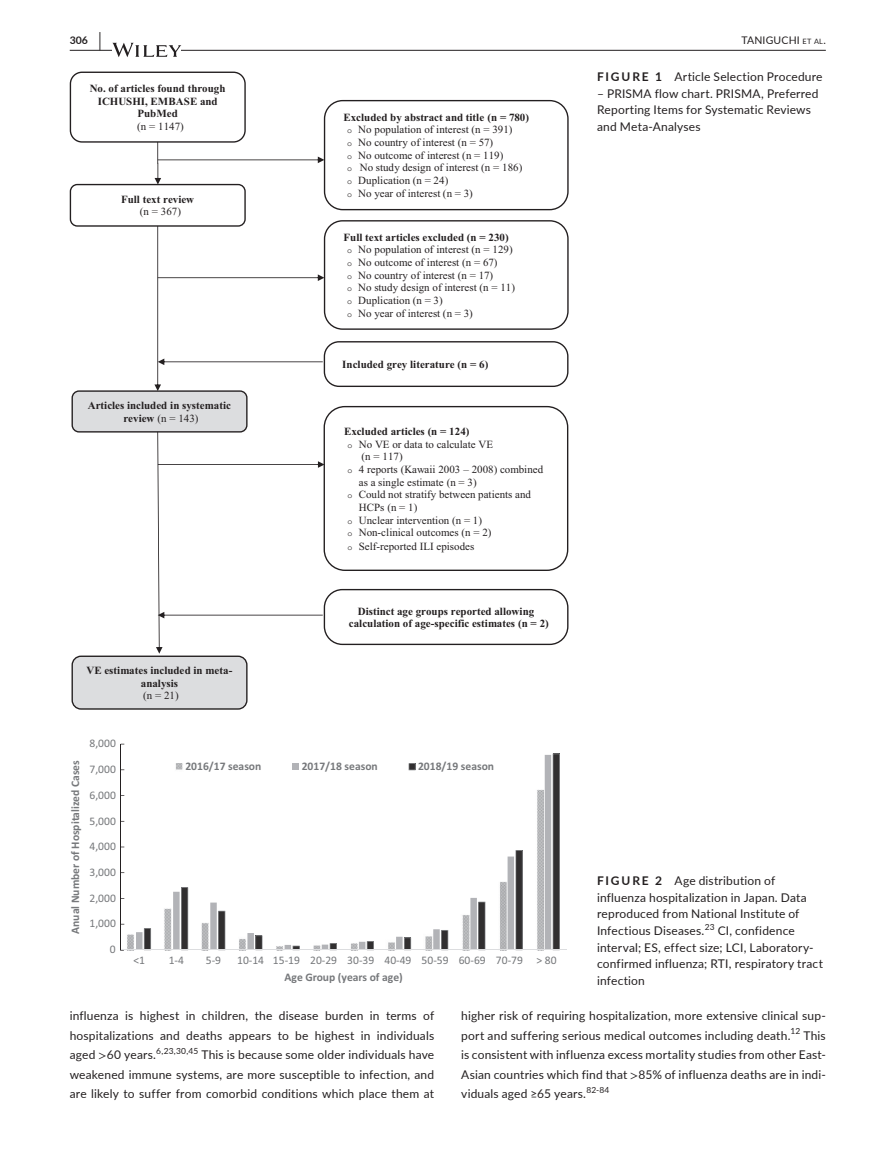
<style>
.page{position:relative;width:893px;height:1174px;background:#fff}
.page>*{position:absolute;margin:0;border:0;box-sizing:border-box;transform-origin:0 0}
.t1{font:12px/19.5px "Lato";letter-spacing:.015em;color:#231f20}
.t2{font:11.55px "Calibri";color:#76787b}
.t3{font:700 11.55px "Calibri";color:#76787b}
.t4{font:10.95px/12.6px "Times New Roman";color:#231f20}
.t5{font:700 10.95px/12.8px "Times New Roman";color:#231f20;text-align:center}
.t6{font:10.5px "Lato";letter-spacing:.015em;color:#231f20}
.t7{font:700 10.5px "Lato";color:#231f20}
.t8{font:8.4px "Lato";color:#231f20}
.s1{font-size:19.5px}
.s2{font-size:7.35px}
.s3{font-weight:700}
.s4{font-family:"Courier";font-size:8.25px}
.s5{font-weight:400}
.s6{font-family:"STIX"}
</style>
<div class="page">
<hr style="left:70px;top:50px;width:756px;height:1px;background:#231f20">
<svg style="left:112px;top:43px;width:69px;height:14px"></svg>
<div style="left:324px;top:220px;width:245px;height:110px;border:1px solid #231f20;border-radius:18px"></div>
<div style="left:70px;top:72px;width:176px;height:71px;border:1px solid #231f20;border-radius:12px"></div>
<div style="left:324px;top:100px;width:245px;height:110px;border:1px solid #231f20;border-radius:18px"></div>
<div style="left:324px;top:341px;width:244px;height:46px;border:1px solid #231f20;border-radius:15px"></div>
<div style="left:70px;top:184px;width:176px;height:43px;border:1px solid #231f20;border-radius:7px"></div>
<div style="left:72px;top:391px;width:175px;height:41px;background:#dcdddf;border-radius:7px"></div>
<div style="left:72px;top:390px;width:176px;height:42px;border:1px solid #231f20;border-radius:7px"></div>
<svg style="left:154px;top:226px;width:170px;height:165px"></svg>
<svg style="left:155px;top:142px;width:169px;height:42px"></svg>
<div style="left:324px;top:589px;width:244px;height:56px;border:1px solid #231f20;border-radius:18px"></div>
<div style="left:72px;top:656px;width:175px;height:53px;background:#dcdddf;border-radius:9px"></div>
<div style="left:72px;top:655px;width:176px;height:54px;border:1px solid #231f20;border-radius:9px"></div>
<div style="left:324px;top:406px;width:244px;height:165px;border:1px solid #231f20;border-radius:21px"></div>
<svg style="left:156px;top:432px;width:169px;height:221px"></svg>
<svg style="left:136px;top:755px;width:415px;height:194px"></svg>
<svg style="left:144px;top:928px;width:7px;height:21px"></svg>
<svg style="left:181px;top:887px;width:7px;height:62px"></svg>
<svg style="left:218px;top:910px;width:7px;height:39px"></svg>
<svg style="left:255px;top:935px;width:8px;height:14px"></svg>
<svg style="left:292px;top:945px;width:8px;height:4px"></svg>
<svg style="left:330px;top:943px;width:7px;height:6px"></svg>
<svg style="left:367px;top:941px;width:7px;height:8px"></svg>
<svg style="left:404px;top:937px;width:7px;height:12px"></svg>
<svg style="left:441px;top:930px;width:7px;height:19px"></svg>
<svg style="left:478px;top:901px;width:7px;height:48px"></svg>
<svg style="left:515px;top:850px;width:8px;height:99px"></svg>
<svg style="left:553px;top:753px;width:7px;height:196px"></svg>
<hr style="left:120px;top:744px;width:1px;height:206px;background:#231f20">
<hr style="left:121px;top:949px;width:446px;height:1px;background:#dcdddf">
<div style="left:293px;top:763px;width:6px;height:7px;background:#b2b3b7"></div>
<svg style="left:409px;top:763px;width:7px;height:7px"></svg>
<p class="t7" style="left:70px;top:33px;width:33px">306 <span class="s1">|</span></p>
<p class="t6" style="left:741px;top:33px;width:86px">TANIGUCHI <span class="s2">et al</span>.</p>
<p class="t5" style="left:90px;top:82px;width:137px">No. of articles found through<br>ICHUSHI, EMBASE and<br>PubMed</p>
<p class="t4" style="left:137px;top:120px;width:48px">(n = 1147)</p>
<p class="t4" style="left:347px;top:111px;width:183px;text-indent:-4px"><span class="s3">Excluded by abstract and title (n = 780) </span><span class="s4">o</span> No population of interest (n = 391)<br><span class="s4">o</span> No country of interest (n = 57)<br><span class="s4">o</span> No outcome of interest (n = 119)<br><span class="s4">o</span> No study design of interest (n = 186) <span class="s4">o</span> Duplication (n = 24)<br><span class="s4">o</span> No year of interest (n = 3)</p>
<p class="t5" style="left:121px;top:192px;width:75px">Full text review</p>
<p class="t4" style="left:140px;top:205px;width:43px">(n = 367)</p>
<p class="t4" style="left:347px;top:231px;width:169px;text-indent:-4px"><span class="s3">Full text articles excluded (n = 230) </span><span class="s4">o</span> No population of interest (n = 129) <span class="s4">o</span> No outcome of interest (n = 67)<br><span class="s4">o</span> No country of interest (n = 17)<br><span class="s4">o</span> No study design of interest (n = 11) <span class="s4">o</span> Duplication (n = 3)<br><span class="s4">o</span> No year of interest (n = 3)</p>
<p class="t5" style="left:88px;top:399px;width:145px">Articles included in systematic review <span class="s5">(n = 143)</span></p>
<p class="t5" style="left:86px;top:663px;width:148px">VE estimates included in meta&shy;analysis</p>
<p class="t4" style="left:143px;top:689px;width:37px">(n = 21)</p>
<p class="t2" style="left:90px;top:736px;width:28px">8,000</p>
<p class="t5" style="left:342px;top:358px;width:148px">Included grey literature (n = 6)</p>
<p class="t5" style="left:344px;top:425px;width:127px">Excluded articles (n = 124)</p>
<p class="t4" style="left:348px;top:438px;width:147px"><span class="s4">o</span> No VE or data to calculate VE</p>
<p class="t4" style="left:362px;top:450px;width:43px">(n = 117)</p>
<p class="t4" style="left:348px;top:463px;width:197px"><span class="s4">o</span> 4 reports (Kawaii 2003 – 2008) combined</p>
<p class="t4" style="left:359px;top:476px;width:119px">as a single estimate (n = 3)</p>
<p class="t4" style="left:348px;top:488px;width:185px"><span class="s4">o</span> Could not stratify between patients and</p>
<p class="t4" style="left:359px;top:501px;width:60px">HCPs (n = 1)</p>
<p class="t4" style="left:348px;top:513px;width:136px"><span class="s4">o</span> Unclear intervention (n = 1)</p>
<p class="t4" style="left:348px;top:526px;width:145px"><span class="s4">o</span> Non-clinical outcomes (n = 2)</p>
<p class="t4" style="left:348px;top:539px;width:128px"><span class="s4">o</span> Self-reported ILI episodes</p>
<p class="t5" style="left:349px;top:604px;width:201px">Distinct age groups reported allowing calculation of age-specific estimates (n = 2)</p>
<p class="t3" style="left:68px;top:933px;width:175px;rotate:-90deg">Anual Number of Hospitalized Cases</p>
<p class="t2" style="left:90px;top:762px;width:28px">7,000</p>
<p class="t2" style="left:90px;top:787px;width:28px">6,000</p>
<p class="t2" style="left:90px;top:813px;width:28px">5,000</p>
<p class="t2" style="left:90px;top:839px;width:28px">4,000</p>
<p class="t2" style="left:90px;top:865px;width:28px">3,000</p>
<p class="t2" style="left:90px;top:890px;width:28px">2,000</p>
<p class="t2" style="left:90px;top:916px;width:28px">1,000</p>
<p class="t2" style="left:110px;top:942px;width:7px">0</p>
<p class="t3" style="left:185px;top:759px;width:78px">2016/17 season</p>
<p class="t3" style="left:302px;top:759px;width:78px">2017/18 season</p>
<p class="t3" style="left:418px;top:759px;width:78px">2018/19 season</p>
<p class="t2" style="left:133px;top:952px;width:13px">&lt;1</p>
<p class="t2" style="left:169px;top:952px;width:17px">1-4</p>
<p class="t2" style="left:206px;top:952px;width:17px">5-9</p>
<p class="t2" style="left:237px;top:952px;width:321px">10-14 15-19 20-29 30-39 40-49 50-59 60-69 70-79 &gt; 80</p>
<p class="t3" style="left:284px;top:969px;width:120px">Age Group (years of age)</p>
<p class="t1" style="left:597px;top:67px;width:227px"><span class="s3">FIGURE 1</span> Article Selection Procedure</p>
<p class="t1" style="left:597px;top:85px;width:223px;line-height:16.5px">– PRISMA flow chart. PRISMA, Preferred<br>Reporting Items for Systematic Reviews and Meta-Analyses</p>
<p class="t1" style="left:597px;top:872px;width:211px;line-height:16.5px"><span class="s3">FIGURE 2</span> Age distribution of influenza hospitalization in Japan. Data reproduced from National Institute of Infectious Diseases.</p>
<p class="t8" style="left:705px;top:920px;width:11px">23</p>
<p class="t1" style="left:597px;top:922px;width:227px;line-height:16.5px;text-indent:121px">CI, confidence interval; ES, effect size; LCI, Laboratory&shy;confirmed influenza; RTI, respiratory tract infection</p>
<p class="t1" style="left:70px;top:1005px;width:366px;text-align:justify">influenza is highest in children, the disease burden in terms of hospitalizations and deaths appears to be highest in individuals aged <span class="s6">&gt;</span>60 years.<sup>6,23,30,45</sup> This is because some older individuals have weakened immune systems, are more susceptible to infection, and are likely to suffer from comorbid conditions which place them at</p>
<p class="t1" style="left:461px;top:1005px;width:366px;text-align:justify">higher risk of requiring hospitalization, more extensive clinical sup&shy;port and suffering serious medical outcomes including death.<sup>12</sup> This is consistent with influenza excess mortality studies from other East-Asian countries which find that <span class="s6">&gt;</span>85% of influenza deaths are in indi&shy;viduals aged ≥65 years.<sup>82-84</sup></p>
</div>
